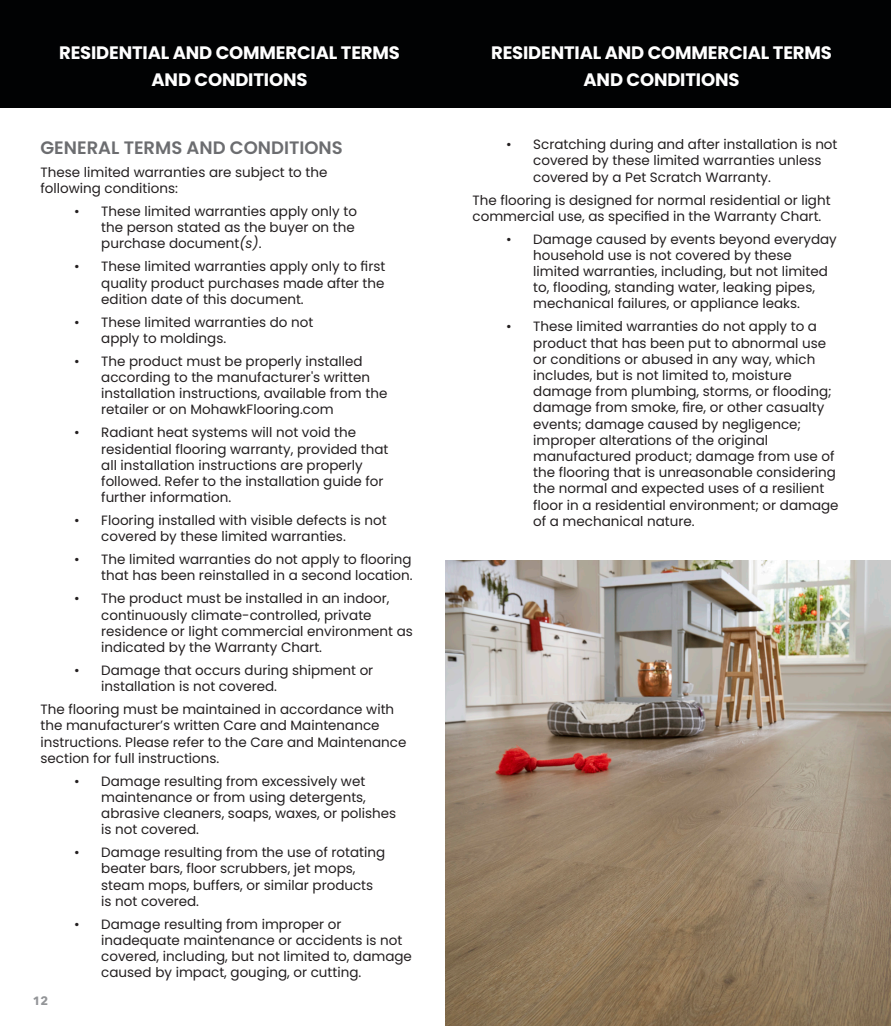
<style>
.page{position:relative;width:891px;height:1026px;background:#fff}
.page>*{position:absolute;margin:0;border:0;box-sizing:border-box;transform-origin:0 0}
.Top_Header{font:700 18px/27px "Poppins";letter-spacing:-.01em;color:#fff;text-align:center}
.Body_Fine_Print{font:600 18px "Poppins";color:#6c6d70}
.Main_Body{font:13.5px/16.2px "Poppins";color:#231f20}
.t1{font:700 12px "Avenir Next";color:#939598}
.s1{font-style:italic}
</style>
<div class="page">
<div style="left:0;top:0;width:459px;height:108px;background:#010203"></div>
<div style="left:432px;top:0;width:459px;height:108px;background:#010203"></div>
<img style="left:446px;top:560px;width:445px;height:466px">
<p class="Top_Header" style="left:59px;top:40px;width:342px">RESIDENTIAL AND COMMERCIAL TERMS<br>AND CONDITIONS</p>
<p class="Body_Fine_Print" style="left:40px;top:137px;width:304px">GENERAL TERMS AND CONDITIONS</p>
<p class="Main_Body" style="left:40px;top:164px;width:288px">These limited warranties are subject to the following conditions:</p>
<p class="Main_Body" style="left:101px;top:203px;width:257px;text-indent:-27px">• These limited warranties apply only to the person stated as the buyer on the purchase document<span class="s1">(s)</span>.</p>
<p class="Main_Body" style="left:101px;top:259px;width:286px;text-align:justify;text-indent:-27px">• These limited warranties apply only to first quality product purchases made after the edition date of this document.</p>
<p class="Main_Body" style="left:101px;top:314px;width:214px;text-indent:-27px">• These limited warranties do not apply to moldings.</p>
<p class="Main_Body" style="left:101px;top:353px;width:288px;text-indent:-27px">• The product must be properly installed according to the manufacturer's written installation instructions, available from the retailer or on MohawkFlooring.com</p>
<p class="Main_Body" style="left:101px;top:425px;width:289px;text-indent:-27px">• Radiant heat systems will not void the residential flooring warranty, provided that all installation instructions are properly followed. Refer to the installation guide for further information.</p>
<p class="Main_Body" style="left:101px;top:512px;width:287px;text-indent:-27px">• Flooring installed with visible defects is not covered by these limited warranties.</p>
<p class="Main_Body" style="left:74px;top:552px;width:340px;text-align:right">• The limited warranties do not apply to flooring that has been reinstalled in a second location.</p>
<p class="Main_Body" style="left:101px;top:591px;width:313px;text-indent:-27px">• The product must be installed in an indoor, continuously climate-controlled, private residence or light commercial environment as indicated by the Warranty Chart.</p>
<p class="Main_Body" style="left:101px;top:662px;width:274px;text-indent:-27px">• Damage that occurs during shipment or installation is not covered.</p>
<p class="Main_Body" style="left:40px;top:701px;width:368px">The flooring must be maintained in accordance with the manufacturer’s written Care and Maintenance instructions. Please refer to the Care and Maintenance section for full instructions.</p>
<p class="Main_Body" style="left:101px;top:773px;width:297px;text-indent:-27px">• Damage resulting from excessively wet maintenance or from using detergents, abrasive cleaners, soaps, waxes, or polishes is not covered.</p>
<p class="Main_Body" style="left:101px;top:844px;width:286px;text-indent:-27px">• Damage resulting from the use of rotating beater bars, floor scrubbers, jet mops, steam mops, buffers, or similar products is not covered.</p>
<p class="Main_Body" style="left:101px;top:916px;width:312px;text-indent:-27px">• Damage resulting from improper or inadequate maintenance or accidents is not covered, including, but not limited to, damage caused by impact, gouging, or cutting.</p>
<p class="t1" style="left:33px;top:990px;width:17px">12</p>
<p class="Top_Header" style="left:491px;top:39px;width:342px">RESIDENTIAL AND COMMERCIAL TERMS<br>AND CONDITIONS</p>
<p class="Main_Body" style="left:533px;top:136px;width:306px;text-indent:-27px">• Scratching during and after installation is not covered by these limited warranties unless covered by a Pet Scratch Warranty.</p>
<p class="Main_Body" style="left:472px;top:192px;width:360px">The flooring is designed for normal residential or light commercial use, as specified in the Warranty Chart.</p>
<p class="Main_Body" style="left:533px;top:231px;width:305px;text-indent:-27px">• Damage caused by events beyond everyday household use is not covered by these limited warranties, including, but not limited to, flooding, standing water, leaking pipes, mechanical failures, or appliance leaks.</p>
<p class="Main_Body" style="left:533px;top:319px;width:307px;text-indent:-27px">• These limited warranties do not apply to a product that has been put to abnormal use or conditions or abused in any way, which includes, but is not limited to, moisture damage from plumbing, storms, or flooding; damage from smoke, fire, or other casualty events; damage caused by negligence; improper alterations of the original manufactured product; damage from use of the flooring that is unreasonable considering the normal and expected uses of a resilient floor in a residential environment; or damage of a mechanical nature.</p>
</div>
